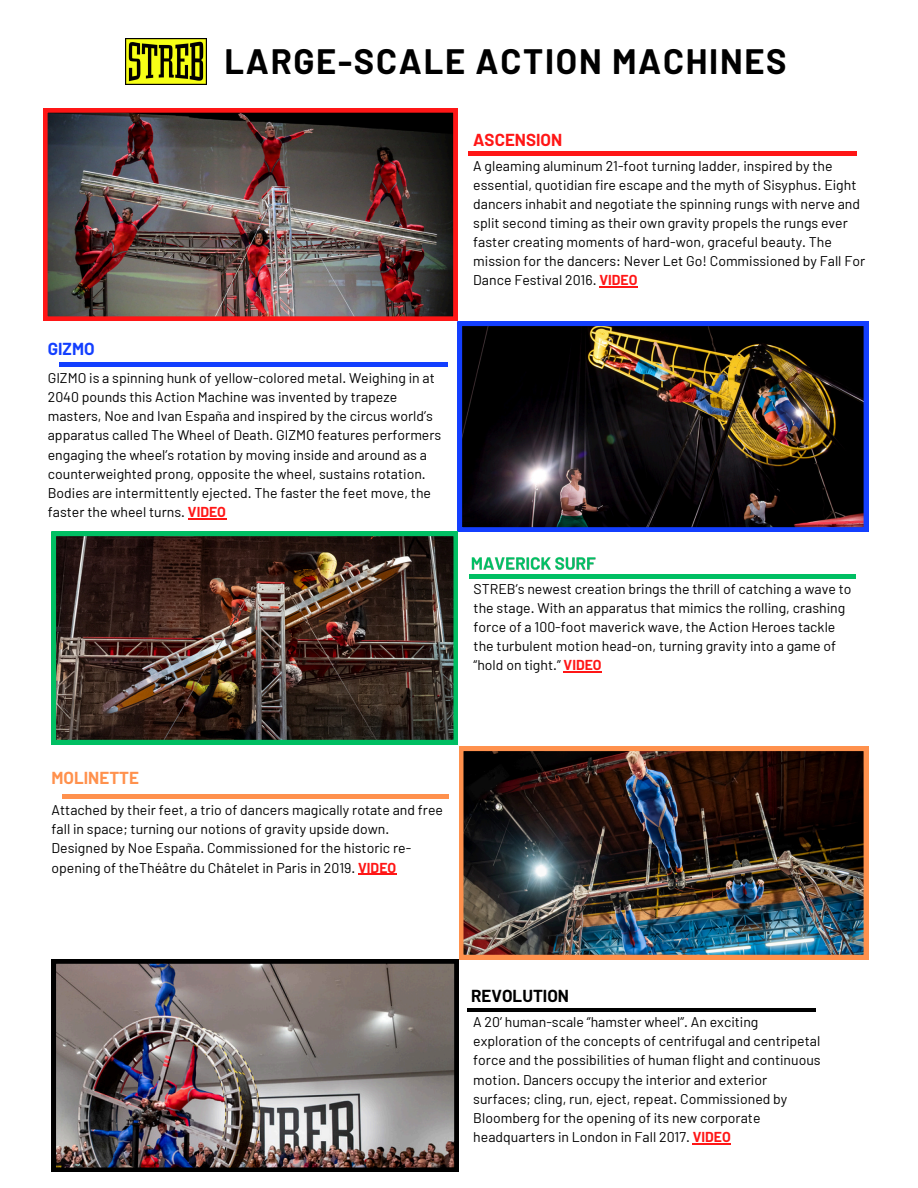
<style>
.page{position:relative;width:918px;height:1188px;background:#fff}
.page>*{position:absolute;margin:0;border:0;box-sizing:border-box;transform-origin:0 0}
.t1{font:700 34.5px "Barlow";letter-spacing:.05em;color:#000}
.t2{font:700 16.95px "Barlow";color:#000}
.t3{font:700 16.95px "Barlow";color:#ff1616}
.t4{font:700 16.95px "Barlow";color:#ff914d}
.t5{font:700 16.95px "Barlow";color:#133fff}
.t6{font:14.1px/19.2px "Barlow";color:#000}
.s1{font-weight:700;color:#ff1616}
</style>
<div class="page">
<img style="left:458px;top:322px;width:410px;height:210px">
<img style="left:43px;top:108px;width:414px;height:213px">
<hr style="left:469px;top:151px;width:388px;height:4px;background:#ff1616">
<hr style="left:188px;top:518px;width:38px;height:1px;background:#ff1616">
<hr style="left:599px;top:287px;width:38px;height:1px;background:#ff1616">
<hr style="left:59px;top:363px;width:389px;height:4px;background:#133fff">
<img style="left:52px;top:532px;width:406px;height:212px">
<img style="left:471px;top:557px;width:125px;height:13px">
<hr style="left:564px;top:672px;width:38px;height:1px;background:#ff1616">
<hr style="left:469px;top:575px;width:387px;height:4px;background:#00bf63">
<img style="left:126px;top:38px;width:81px;height:47px">
<img style="left:459px;top:747px;width:409px;height:212px">
<hr style="left:358px;top:874px;width:38px;height:1px;background:#ff1616">
<hr style="left:62px;top:795px;width:387px;height:4px;background:#ff914d">
<img style="left:52px;top:959px;width:407px;height:213px">
<hr style="left:693px;top:1143px;width:38px;height:1px;background:#ff1616">
<hr style="left:467px;top:1008px;width:349px;height:3px;background:#000">
<p class="t1" style="left:224px;top:40px;width:564px">LARGE-SCALE ACTION MACHINES</p>
<p class="t5" style="left:48px;top:338px;width:48px">GIZMO</p>
<h1 class="t6" style="left:48px;top:368px;width:395px">GIZMO is a spinning hunk of yellow-colored metal. Weighing in at 2040 pounds this Action Machine was invented by trapeze masters, Noe and Ivan España and inspired by the circus world’s apparatus called The Wheel of Death. GIZMO features performers engaging the wheel’s rotation by moving inside and around as a counterweighted prong, opposite the wheel, sustains rotation.<br>Bodies are intermittently ejected. The faster the feet move, the faster the wheel turns. <span class="s1">VIDEO</span></h1>
<p class="t3" style="left:473px;top:129px;width:90px">ASCENSION</p>
<h2 class="t6" style="left:473px;top:155px;width:393px">A gleaming aluminum 21-foot turning ladder, inspired by the essential, quotidian fire escape and the myth of Sisyphus. Eight dancers inhabit and negotiate the spinning rungs with nerve and split second timing as their own gravity propels the rungs ever faster creating moments of hard-won, graceful beauty. The mission for the dancers: Never Let Go! Commissioned by Fall For Dance Festival 2016. <span class="s1">VIDEO</span></h2>
<p class="t6" style="left:474px;top:579px;width:379px">STREB’s newest creation brings the thrill of catching a wave to the stage. With an apparatus that mimics the rolling, crashing force of a 100-foot maverick wave, the Action Heroes tackle</p>
<p class="t6" style="left:474px;top:636px;width:364px">the turbulent motion head-on, turning gravity into a game of “hold on tight.” <span class="s1">VIDEO</span></p>
<p class="t4" style="left:52px;top:767px;width:89px">MOLINETTE</p>
<h2 class="t6" style="left:52px;top:800px;width:393px">Attached by their feet, a trio of dancers magically rotate and free fall in space; turning our notions of gravity upside down.<br>Designed by Noe España. Commissioned for the historic re&shy;opening of theThéâtre du Châtelet in Paris in 2019. <span class="s1">VIDEO</span></h2>
<p class="t2" style="left:471px;top:985px;width:99px">REVOLUTION</p>
<p class="t6" style="left:473px;top:1012px;width:349px">A 20’ human-scale ‘’hamster wheel”. An exciting exploration of the concepts of centrifugal and centripetal force and the possibilities of human flight and continuous motion. Dancers occupy the interior and exterior surfaces; cling, run, eject, repeat. Commissioned by Bloomberg for the opening of its new corporate headquarters in London in Fall 2017. <span class="s1">VIDEO</span></p>
</div>
